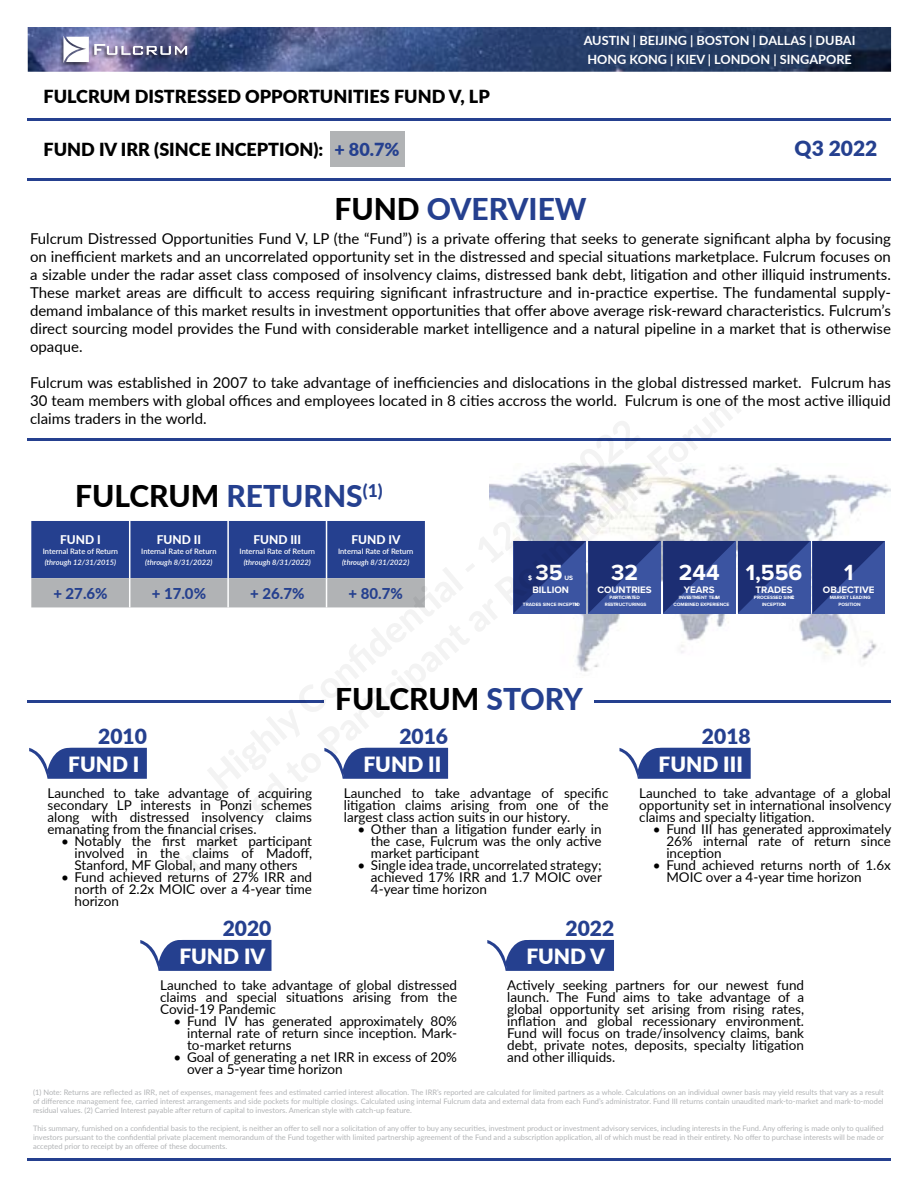
<style>
.page{position:relative;width:918px;height:1188px;background:#fff}
.page>*{position:absolute;margin:0;border:0;box-sizing:border-box;transform-origin:0 0}
.t1{font:800 30px "Lato";color:#000}
.t2{font:800 30px "Lato";color:#25408f}
.t3{font:700 22.8px "Proxima Nova";color:#fff}
.t4{font:900 21px "Lato";color:#fff}
.t5{font:900 21px "Lato";color:#25408f}
.t6{font:900 18px "Lato";color:#000}
.t7{font:15px/18px "Lato";color:#000;text-align:justify}
.t8{font:800 15px "Lato";color:#25408f}
.t9{font:13.5px/12px "Lato";color:#000;text-align:justify}
.t10{font:700 12.75px/19.8px "Lato";color:#fff}
.t11{font:800 12px "Lato";color:#fff}
.t12{font:700 9.75px "Proxima Nova";color:#fff}
.t13{font:7.5px/9px "Lato";color:#b1b3b5;text-align:justify}
.t14{font:600 7.5px "Lato";letter-spacing:-.005em;color:#fff}
.t15{font:italic 600 7.5px "Lato";color:#fff}
.t16{font:700 6.45px "Proxima Nova";color:#fff}
.t17{font:700 4.8px/6.4px "Proxima Nova";color:#fff;text-align:center}
.s1{color:#25408f}
.s2{color:#000}
</style>
<div class="page">
<img style="left:490px;top:464px;width:401px;height:208px">
<svg style="left:514px;top:541px;width:371px;height:72px;background:#2e448b"></svg>
<img style="left:28px;top:27px;width:863px;height:45px">
<div style="left:59px;top:36px;width:128px;height:31px;background:#000;opacity:.5"></div>
<svg style="left:63px;top:36px;width:124px;height:27px"></svg>
<div style="left:330px;top:131px;width:74px;height:36px;background:#b1b3b5"></div>
<svg style="left:31px;top:521px;width:394px;height:86px;background:#56689d"></svg>
<hr style="left:27px;top:700px;width:864px;height:3px;background:#25408f">
<div style="left:324px;top:687px;width:270px;height:28px;background:#fff"></div>
<hr style="left:27px;top:1158px;width:864px;height:3px;background:#25408f">
<hr style="left:27px;top:118px;width:864px;height:3px;background:#25408f">
<hr style="left:27px;top:178px;width:864px;height:3px;background:#25408f">
<hr style="left:27px;top:438px;width:864px;height:3px;background:#25408f">
<svg style="left:29px;top:748px;width:118px;height:31px"></svg>
<svg style="left:324px;top:748px;width:124px;height:31px;background:#485fa1"></svg>
<svg style="left:620px;top:748px;width:131px;height:31px;background:#465c9f"></svg>
<svg style="left:140px;top:940px;width:132px;height:31px;background:#465da0"></svg>
<svg style="left:487px;top:940px;width:127px;height:31px;background:#475da0"></svg>
<p class="t10" style="left:584px;top:30px;width:273px">AUSTIN | BEIJING | BOSTON | DALLAS | DUBAI<br>HONG KONG | KIEV | LONDON | SINGAPORE</p>
<h3 class="t6" style="left:44px;top:83px;width:448px">FULCRUM DISTRESSED OPPORTUNITIES FUND V, LP</h3>
<h3 class="t6" style="left:44px;top:136px;width:358px">FUND IV IRR (SINCE INCEPTION): <span class="s1">+ 80.7%</span></h3>
<h3 class="t5" style="left:795px;top:132px;width:84px">Q3 2022</h3>
<h1 class="t2" style="left:334px;top:187px;width:254px"><span class="s2">FUND</span> OVERVIEW</h1>
<p class="t7" style="left:30px;top:229px;width:862px">Fulcrum Distressed Opportunities Fund V, LP (the “Fund”) is a private offering that seeks to generate significant alpha by focusing on inefficient markets and an uncorrelated opportunity set in the distressed and special situations marketplace. Fulcrum focuses on a sizable under the radar asset class composed of insolvency claims, distressed bank debt, litigation and other illiquid instruments.<br>These market areas are difficult to access requiring significant infrastructure and in-practice expertise. The fundamental supply&shy;demand imbalance of this market results in investment opportunities that offer above average risk-reward characteristics. Fulcrum’s direct sourcing model provides the Fund with considerable market intelligence and a natural pipeline in a market that is otherwise opaque.</p>
<p class="t7" style="left:30px;top:373px;width:862px">Fulcrum was established in 2007 to take advantage of inefficiencies and dislocations in the global distressed market. Fulcrum has 30 team members with global offices and employees located in 8 cities accross the world. Fulcrum is one of the most active illiquid claims traders in the world.</p>
<h1 class="t1" style="left:75px;top:473px;width:309px">FULCRUM <span class="s1">RETURNS</span><sup>(1)</sup></h1>
<p class="t11" style="left:60px;top:531px;width:42px">FUND I</p>
<p class="t14" style="left:43px;top:546px;width:77px">Internal Rate of Return</p>
<p class="t15" style="left:45px;top:557px;width:73px">(through 12/31/2015)</p>
<p class="t11" style="left:157px;top:531px;width:46px">FUND II</p>
<p class="t14" style="left:141px;top:546px;width:77px">Internal Rate of Return</p>
<p class="t15" style="left:145px;top:557px;width:69px">(through 8/31/2022)</p>
<p class="t11" style="left:253px;top:531px;width:49px">FUND III</p>
<p class="t14" style="left:240px;top:546px;width:77px">Internal Rate of Return</p>
<p class="t15" style="left:244px;top:557px;width:69px">(through 8/31/2022)</p>
<p class="t11" style="left:351px;top:531px;width:51px">FUND IV</p>
<p class="t14" style="left:338px;top:546px;width:77px">Internal Rate of Return</p>
<p class="t15" style="left:342px;top:557px;width:69px">(through 8/31/2022)</p>
<p class="t8" style="left:53px;top:582px;width:56px">+ 27.6%</p>
<p class="t8" style="left:152px;top:582px;width:56px">+ 17.0%</p>
<p class="t8" style="left:250px;top:582px;width:56px">+ 26.7%</p>
<p class="t8" style="left:349px;top:582px;width:56px">+ 80.7%</p>
<p class="t16" style="left:528px;top:573px;width:5px">$</p>
<h2 class="t3" style="left:536px;top:555px;width:29px">35</h2>
<p class="t16" style="left:564px;top:573px;width:10px">US</p>
<p class="t12" style="left:532px;top:582px;width:38px">BILLION</p>
<p class="t17" style="left:523px;top:601px;width:59px">TRADES SINCE INCEPTION</p>
<h2 class="t3" style="left:611px;top:555px;width:28px">32</h2>
<p class="t12" style="left:597px;top:582px;width:56px">COUNTRIES</p>
<p class="t17" style="left:605px;top:594px;width:43px">PARTICIPATED<br>RESTRUCTURINGS</p>
<h2 class="t3" style="left:679px;top:555px;width:42px">244</h2>
<p class="t12" style="left:684px;top:582px;width:32px">YEARS</p>
<p class="t17" style="left:674px;top:594px;width:57px;text-align:left;text-indent:5px">INVESTMENT TEAM<br>COMBINED EXPERIENCE</p>
<h2 class="t3" style="left:746px;top:555px;width:58px">1,556</h2>
<p class="t12" style="left:755px;top:582px;width:39px">TRADES</p>
<p class="t17" style="left:754px;top:594px;width:42px">PROCESSED SINCE<br>INCEPTION</p>
<h2 class="t3" style="left:844px;top:555px;width:11px">1</h2>
<p class="t12" style="left:823px;top:582px;width:53px">OBJECTIVE</p>
<p class="t17" style="left:830px;top:594px;width:43px">MARKET LEADING<br>POSITION</p>
<h3 class="t5" style="left:98px;top:721px;width:50px">2010</h3>
<h3 class="t4" style="left:68px;top:749px;width:73px">FUND I</h3>
<h1 class="t1" style="left:335px;top:677px;width:249px">FULCRUM <span class="s1">STORY</span></h1>
<h3 class="t5" style="left:399px;top:721px;width:50px">2016</h3>
<h3 class="t4" style="left:363px;top:749px;width:79px">FUND II</h3>
<h3 class="t5" style="left:702px;top:721px;width:50px">2018</h3>
<h3 class="t4" style="left:659px;top:749px;width:86px">FUND III</h3>
<p class="t9" style="left:48px;top:786px;width:266px">Launched to take advantage of acquiring secondary LP interests in Ponzi schemes along with distressed insolvency claims emanating from the financial crises.</p>
<p class="t9" style="left:75px;top:834px;width:239px;text-indent:-14px">• Notably the first market participant involved in the claims of Madoff, Stanford, MF Global, and many others</p>
<p class="t9" style="left:75px;top:870px;width:239px;text-indent:-14px">• Fund achieved returns of 27% IRR and north of 2.2x MOIC over a 4-year time horizon</p>
<p class="t9" style="left:344px;top:786px;width:266px">Launched to take advantage of specific litigation claims arising from one of the largest class action suits in our history.</p>
<p class="t9" style="left:371px;top:822px;width:232px;text-indent:-14px">• Other than a litigation funder early in the case, Fulcrum was the only active market participant</p>
<p class="t9" style="left:371px;top:858px;width:233px;text-indent:-13px">• Single idea trade, uncorrelated strategy; achieved 17% IRR and 1.7 MOIC over 4-year time horizon</p>
<p class="t9" style="left:639px;top:786px;width:253px">Launched to take advantage of a global opportunity set in international insolvency claims and specialty litigation.</p>
<p class="t9" style="left:666px;top:822px;width:226px;text-indent:-14px">• Fund III has generated approximately 26% internal rate of return since inception</p>
<p class="t9" style="left:666px;top:858px;width:226px;text-indent:-14px">• Fund achieved returns north of 1.6x<br>MOIC over a 4-year time horizon</p>
<h3 class="t5" style="left:223px;top:913px;width:50px">2020</h3>
<h3 class="t5" style="left:566px;top:913px;width:50px">2022</h3>
<h3 class="t4" style="left:179px;top:941px;width:88px">FUND IV</h3>
<h3 class="t4" style="left:526px;top:941px;width:80px">FUND V</h3>
<p class="t9" style="left:160px;top:979px;width:298px">Launched to take advantage of global distressed claims and special situations arising from the Covid-19 Pandemic</p>
<p class="t9" style="left:187px;top:1015px;width:271px;text-indent:-14px">• Fund IV has generated approximately 80% internal rate of return since inception. Mark&shy;to-market returns</p>
<p class="t9" style="left:187px;top:1051px;width:271px;text-indent:-13px">• Goal of generating a net IRR in excess of 20% over a 5-year time horizon</p>
<p class="t9" style="left:507px;top:979px;width:298px">Actively seeking partners for our newest fund launch. The Fund aims to take advantage of a global opportunity set arising from rising rates, inflation and global recessionary environment.<br>Fund will focus on trade/insolvency claims, bank debt, private notes, deposits, specialty litigation and other illiquids.</p>
<p class="t13" style="left:33px;top:1088px;width:852px">(1) Note: Returns are reflected as IRR, net of expenses, management fees and estimated carried interest allocation. The IRR’s reported are calculated for limited partners as a whole. Calculations on an individual owner basis may yield results that vary as a result of difference management fee, carried interest arrangements and side pockets for multiple closings. Calculated using internal Fulcrum data and external data from each Fund’s administrator. Fund III returns contain unaudited mark-to-market and mark-to-model residual values. (2) Carried Interest payable after return of capital to investors. American style with catch-up feature.</p>
<p class="t13" style="left:33px;top:1124px;width:852px">This summary, furnished on a confidential basis to the recipient, is neither an offer to sell nor a solicitation of any offer to buy any securities, investment product or investment advisory services, including interests in the Fund. Any offering is made only to qualified investors pursuant to the confidential private placement memorandum of the Fund together with limited partnership agreement of the Fund and a subscription application, all of which must be read in their entirety. No offer to purchase interests will be made or accepted prior to receipt by an offeree of these documents.</p>
</div>
